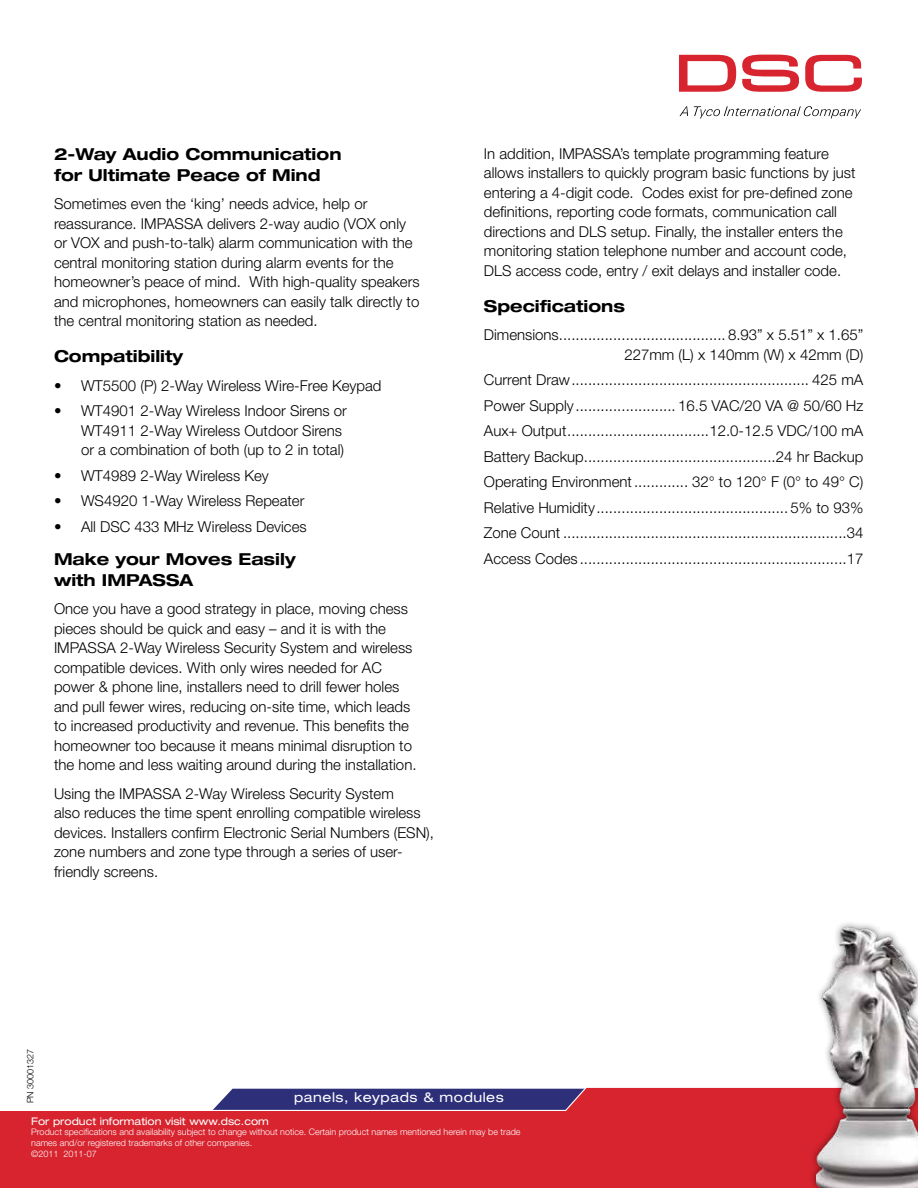
<style>
.page{position:relative;width:918px;height:1188px;background:#fff}
.page>*{position:absolute;margin:0;border:0;box-sizing:border-box;transform-origin:0 0}
.t1{font:700 expanded 16.5px/21px "Helvetica Neue LT Std";color:#000}
.t2{font:300 15px/19.5px "Helvetica Neue LT Pro";color:#000}
.t3{font:expanded 13.5px "Helvetica Neue LT Std";letter-spacing:.04em;color:#fff}
.t4{font:expanded 10.5px "Helvetica Neue LT Std";color:#fff}
.t5{font:300 9px/10.8px "Helvetica Neue LT Pro";color:#fff}
.t6{font:300 9px "Helvetica Neue LT Pro";color:#000}
</style>
<div class="page">
<svg style="left:0;top:1087px;width:809px;height:101px;background:#ca3646"></svg>
<svg style="left:679px;top:55px;width:57px;height:37px"></svg>
<svg style="left:742px;top:55px;width:57px;height:37px"></svg>
<svg style="left:805px;top:55px;width:57px;height:37px"></svg>
<svg style="left:680px;top:106px;width:8px;height:10px"></svg>
<svg style="left:694px;top:106px;width:167px;height:12px"></svg>
<div style="left:809px;top:920px;width:109px;height:268px;background:#000;opacity:.6"></div>
<img style="left:816px;top:920px;width:102px;height:268px">
<p class="t1" style="left:54px;top:143px;width:289px">2-Way Audio Communication for Ultimate Peace of Mind</p>
<p class="t2" style="left:54px;top:194px;width:367px">Sometimes even the ‘king’ needs advice, help or reassurance. IMPASSA delivers 2-way audio (VOX only or VOX and push-to-talk) alarm communication with the central monitoring station during alarm events for the homeowner’s peace of mind. With high-quality speakers and microphones, homeowners can easily talk directly to the central monitoring station as needed.</p>
<p class="t1" style="left:54px;top:345px;width:131px">Compatibility</p>
<p class="t2" style="left:54px;top:375px;width:329px">• WT5500 (P) 2-Way Wireless Wire-Free Keypad</p>
<p class="t2" style="left:81px;top:401px;width:267px;text-indent:-27px">• WT4901 2-Way Wireless Indoor Sirens or<br>WT4911 2-Way Wireless Outdoor Sirens or a combination of both (up to 2 in total)</p>
<p class="t2" style="left:54px;top:465px;width:216px">• WT4989 2-Way Wireless Key</p>
<p class="t2" style="left:54px;top:491px;width:252px">• WS4920 1-Way Wireless Repeater</p>
<p class="t2" style="left:54px;top:516px;width:254px">• All DSC 433 MHz Wireless Devices</p>
<p class="t1" style="left:54px;top:548px;width:243px">Make your Moves Easily with IMPASSA</p>
<p class="t2" style="left:54px;top:599px;width:364px">Once you have a good strategy in place, moving chess pieces should be quick and easy – and it is with the IMPASSA 2-Way Wireless Security System and wireless compatible devices. With only wires needed for AC power &amp; phone line, installers need to drill fewer holes and pull fewer wires, reducing on-site time, which leads to increased productivity and revenue. This benefits the homeowner too because it means minimal disruption to the home and less waiting around during the installation.</p>
<p class="t2" style="left:54px;top:783px;width:382px">Using the IMPASSA 2-Way Wireless Security System<br>also reduces the time spent enrolling compatible wireless devices. Installers confirm Electronic Serial Numbers (ESN), zone numbers and zone type through a series of user&shy;friendly screens.</p>
<p class="t2" style="left:484px;top:143px;width:373px">In addition, IMPASSA’s template programming feature allows installers to quickly program basic functions by just entering a 4-digit code. Codes exist for pre-defined zone definitions, reporting code formats, communication call directions and DLS setup. Finally, the installer enters the monitoring station telephone number and account code, DLS access code, entry / exit delays and installer code.</p>
<p class="t1" style="left:484px;top:295px;width:143px">Specifications</p>
<p class="t2" style="left:484px;top:325px;width:381px">Dimensions........................................ 8.93” x 5.51” x 1.65”</p>
<p class="t2" style="left:484px;top:367px;width:381px;line-height:25.5px;text-align:justify">Current Draw......................................................... 425 mA Power Supply........................ 16.5 VAC/20 VA @ 50/60 Hz Aux+ Output..................................12.0-12.5 VDC/100 mA Battery Backup..............................................24 hr Backup Operating Environment............. 32° to 120° F (0° to 49° C)<br>Relative Humidity.............................................. 5% to 93% Zone Count ....................................................................34<br>Access Codes ................................................................17</p>
<p class="t6" style="left:25px;top:1103px;width:56px;rotate:-90deg">PN 30001327</p>
<p class="t3" style="left:294px;top:1089px;width:211px">panels, keypads &amp; modules</p>
<p class="t4" style="left:31px;top:1114px;width:239px">For product information visit www.dsc.com</p>
<p class="t5" style="left:31px;top:1127px;width:491px">Product specifications and availability subject to change without notice. Certain product names mentioned herein may be trade names and/or registered trademarks of other companies.<br>©2011 2011-07</p>
</div>
